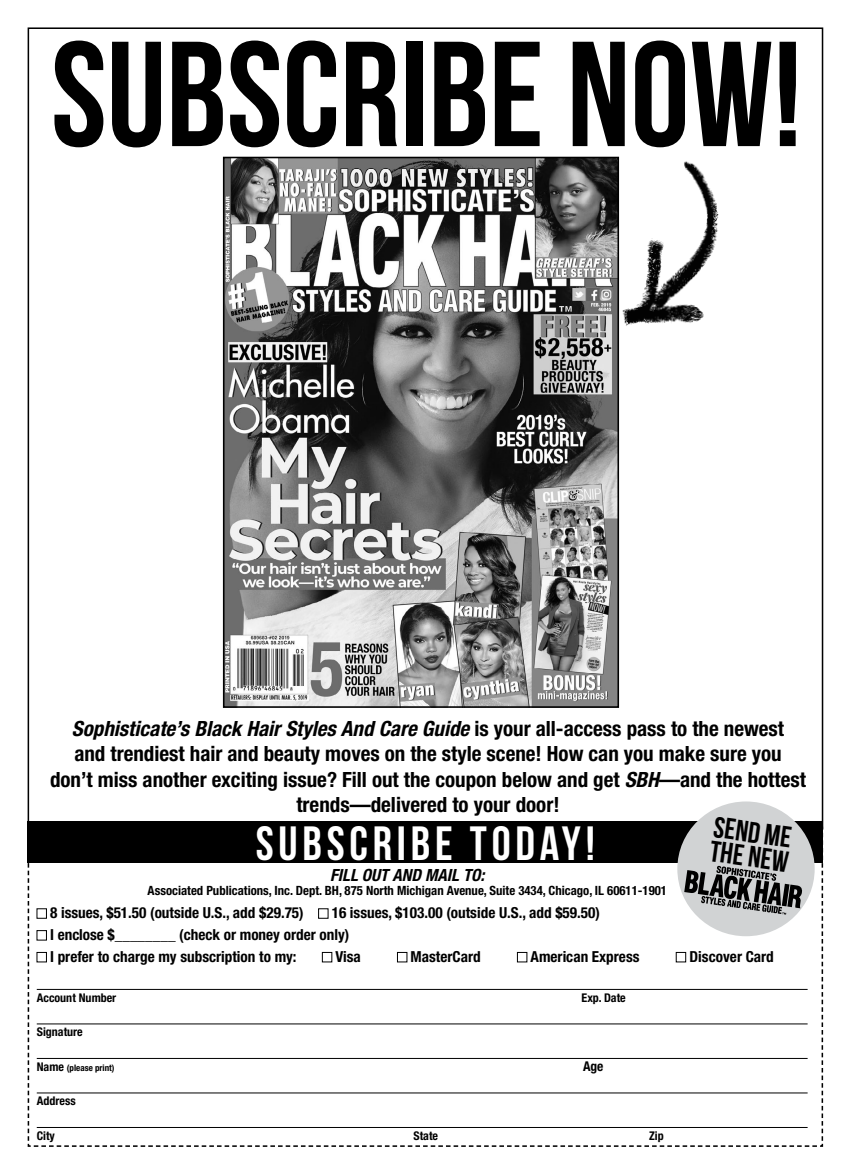
<style>
.page{position:relative;width:851px;height:1175px;background:#fff}
.page>*{position:absolute;margin:0;border:0;box-sizing:border-box;transform-origin:0 0}
.t1{font:149.1px "Bebas Neue";color:#000}
.t2{font:48px "Bebas Neue";letter-spacing:.1em;color:#fff}
.t3{font:29.55px/24.3px "Bebas Neue";color:#000}
.t4{font:700 condensed 21px/25.5px "Helvetica Neue";color:#000;text-align:center}
.t5{font:italic 700 condensed 16.8px "Helvetica Neue";color:#000}
.t6{font:700 condensed 15.15px/21.8px "Helvetica Neue";color:#000}
.t7{font:700 condensed 13.5px "Helvetica Neue";color:#000}
.t8{font:700 condensed 12.75px "Helvetica Neue";color:#000}
.t9{font:700 condensed 12px "Helvetica Neue";color:#000}
.t10{font:700 condensed 9px "Helvetica Neue";color:#000}
.s1{font-style:italic}
.s2{font-size:12px}
</style>
<div class="page">
<img style="left:226px;top:160px;width:390px;height:545px">
<div style="left:223px;top:157px;width:396px;height:551px;border:2px solid #000"></div>
<img style="left:602px;top:156px;width:117px;height:188px">
<div style="left:28px;top:821px;width:795px;height:42px;background:#000"></div>
<div style="left:677px;top:801px;width:137px;height:135px;background:#d1d3d4;border-radius:50%"></div>
<svg style="left:28px;top:826px;width:795px;height:320px"></svg>
<h1 class="t1" style="left:51px;top:13px;width:752px">SUBSCRIBE NOW!</h1>
<p class="t4" style="left:50px;top:715px;width:757px"><span class="s1">Sophisticate’s Black Hair Styles And Care Guide</span> is your all-access pass to the newest<br>and trendiest hair and beauty moves on the style scene! How can you make sure you<br>don’t miss another exciting issue? Fill out the coupon below and get <span class="s1">SBH</span>—and the hottest trends—delivered to your door!</p>
<h2 class="t2" style="left:256px;top:817px;width:340px">SUBSCRIBE TODAY!</h2>
<h3 class="t3" style="left:715px;top:814px;width:80px;rotate:8deg">SEND ME<br>THE NEW</h3>
<p class="t6" style="left:50px;top:901px;width:255px">8 issues, $51.50 (outside U.S., add $29.75)</p>
<p class="t5" style="left:330px;top:864px;width:156px">Fill out and mail to:</p>
<p class="t8" style="left:147px;top:882px;width:521px">Associated Publications, Inc. Dept. BH, 875 North Michigan Avenue, Suite 3434, Chicago, IL 60611-1901</p>
<p class="t6" style="left:50px;top:901px;width:551px;text-indent:281px">16 issues, $103.00 (outside U.S., add $59.50)<br>I enclose $________ (check or money order only)<br>I prefer to charge my subscription to my:</p>
<p class="t6" style="left:335px;top:945px;width:27px">Visa</p>
<p class="t6" style="left:410px;top:945px;width:72px">MasterCard</p>
<p class="t6" style="left:530px;top:945px;width:110px">American Express</p>
<p class="t6" style="left:689px;top:945px;width:86px">Discover Card</p>
<p class="t9" style="left:37px;top:990px;width:81px">Account Number</p>
<p class="t9" style="left:581px;top:990px;width:46px">Exp. Date</p>
<p class="t9" style="left:37px;top:1024px;width:47px">Signature</p>
<p class="t10" style="left:37px;top:1062px;width:79px"><span class="s2">Name</span> (please print)</p>
<p class="t7" style="left:583px;top:1057px;width:22px">Age</p>
<p class="t9" style="left:37px;top:1093px;width:40px">Address</p>
<p class="t9" style="left:37px;top:1128px;width:20px">City</p>
<p class="t9" style="left:413px;top:1128px;width:26px">State</p>
<p class="t9" style="left:649px;top:1128px;width:16px">Zip</p>
</div>
